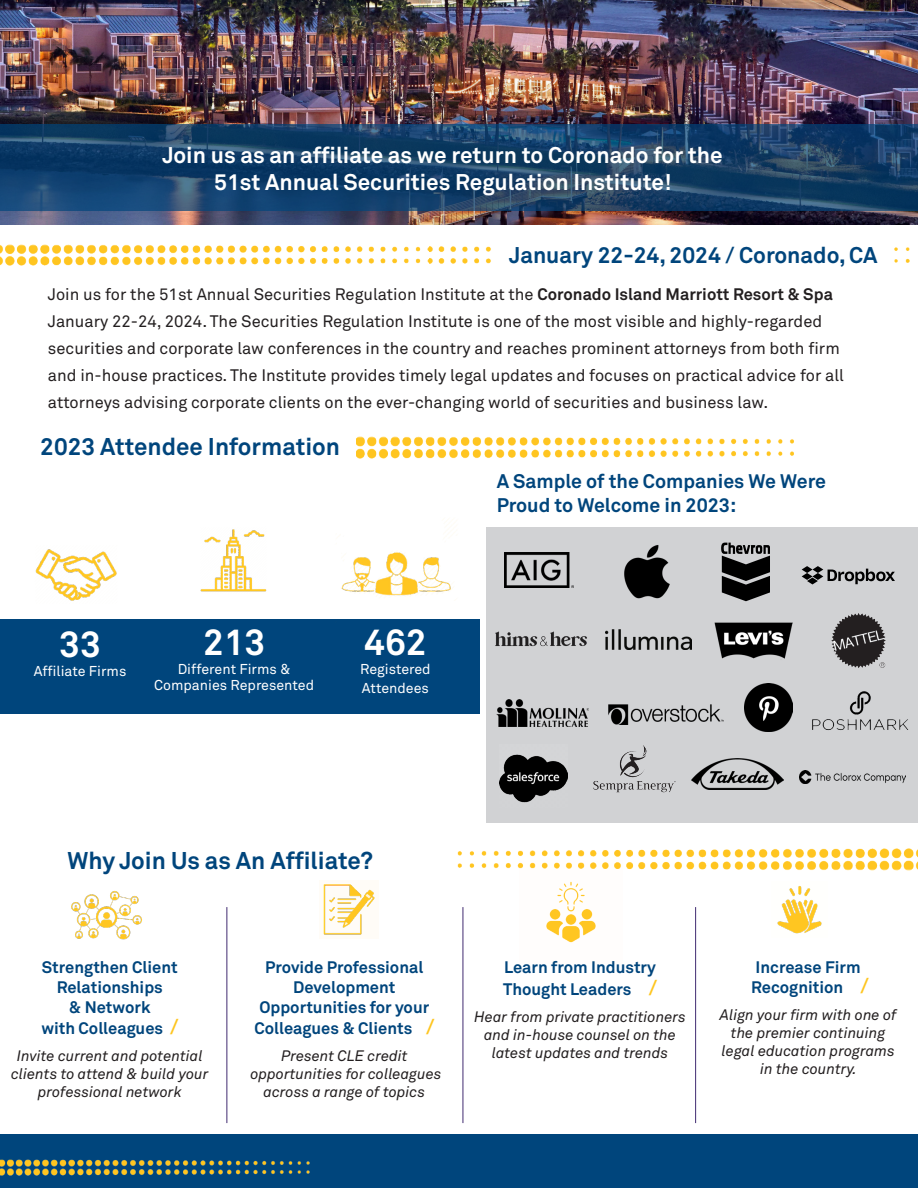
<style>
.page{position:relative;width:918px;height:1188px;background:#fff}
.page>*{position:absolute;margin:0;border:0;box-sizing:border-box;transform-origin:0 0}
.t1{font:700 36.45px "Akkurat Pro";color:#fff}
.t2{font:700 24px "Akkurat Pro";color:#00457c}
.t3{font:700 22.5px "Akkurat Pro";color:#fff}
.t4{font:700 22.5px "Akkurat Pro";color:#00457c}
.t5{font:700 19.5px "Akkurat Pro";color:#00457c}
.t6{font:16.5px "Akkurat Pro";color:#231f20}
.t7{font:700 16.5px/20.2px "Akkurat Pro";color:#00457c;text-align:center}
.t8{font:italic 15px/18px "Akkurat Pro";color:#231f20;text-align:center}
.t9{font:14.1px/16.2px "Akkurat Pro";color:#fff;text-align:center}
.s1{font-weight:700}
.s2{font-size:21px;color:#fec51f}
</style>
<div class="page">
<img style="left:0;top:0;width:918px;height:225px">
<div style="left:0;top:619px;width:479px;height:95px;background:#00457c"></div>
<svg style="left:0;top:125px;width:918px;height:86px;background:#174168"></svg>
<img style="left:35px;top:549px;width:82px;height:52px">
<img style="left:200px;top:529px;width:67px;height:63px">
<img style="left:341px;top:552px;width:110px;height:45px">
<img style="left:357px;top:436px;width:437px;height:22px">
<div style="left:486px;top:527px;width:432px;height:295px;background:#d1d2d4"></div>
<img style="left:505px;top:553px;width:69px;height:35px">
<svg style="left:721px;top:543px;width:49px;height:58px"></svg>
<img style="left:831px;top:613px;width:55px;height:55px">
<img style="left:745px;top:683px;width:48px;height:48px">
<img style="left:812px;top:691px;width:97px;height:39px">
<img style="left:593px;top:745px;width:83px;height:48px">
<img style="left:692px;top:758px;width:91px;height:31px">
<img style="left:715px;top:623px;width:78px;height:36px">
<img style="left:608px;top:705px;width:116px;height:20px">
<img style="left:605px;top:629px;width:87px;height:21px">
<img style="left:500px;top:754px;width:67px;height:49px">
<img style="left:0;top:244px;width:909px;height:22px">
<img style="left:430px;top:244px;width:63px;height:22px">
<img style="left:457px;top:848px;width:461px;height:23px">
<hr style="left:227px;top:907px;width:1px;height:216px;background:#412b71">
<hr style="left:463px;top:907px;width:1px;height:216px;background:#412b71">
<hr style="left:695px;top:907px;width:1px;height:216px;background:#412b71">
<img style="left:323px;top:884px;width:52px;height:51px">
<img style="left:71px;top:891px;width:71px;height:49px">
<img style="left:777px;top:886px;width:45px;height:48px">
<img style="left:519px;top:860px;width:104px;height:83px">
<div style="left:0;top:1134px;width:918px;height:54px;background:#00457c"></div>
<img style="left:0;top:1159px;width:310px;height:17px">
<svg style="left:802px;top:566px;width:93px;height:18px"></svg>
<img style="left:497px;top:699px;width:92px;height:27px">
<img style="left:799px;top:771px;width:107px;height:12px">
<img style="left:495px;top:631px;width:92px;height:16px">
<img style="left:624px;top:545px;width:46px;height:54px">
<p class="t3" style="left:162px;top:142px;width:562px">Join us as an affiliate as we return to Coronado for the</p>
<p class="t3" style="left:214px;top:169px;width:459px">51st Annual Securities Regulation Institute!</p>
<p class="t4" style="left:509px;top:241px;width:370px">January 22-24, 2024 / Coronado, CA</p>
<p class="t6" style="left:48px;top:285px;width:787px">Join us for the 51st Annual Securities Regulation Institute at the <span class="s1">Coronado Island Marriott Resort &amp; Spa</span></p>
<p class="t6" style="left:48px;top:312px;width:776px">January 22-24, 2024. The Securities Regulation Institute is one of the most visible and highly-regarded</p>
<p class="t6" style="left:48px;top:339px;width:793px">securities and corporate law conferences in the country and reaches prominent attorneys from both firm</p>
<p class="t6" style="left:48px;top:366px;width:798px">and in-house practices. The Institute provides timely legal updates and focuses on practical advice for all</p>
<p class="t6" style="left:48px;top:393px;width:722px">attorneys advising corporate clients on the ever-changing world of securities and business law.</p>
<p class="t2" style="left:40px;top:432px;width:301px">2023 Attendee Information</p>
<p class="t1" style="left:59px;top:622px;width:43px">33</p>
<p class="t9" style="left:34px;top:663px;width:94px">Affiliate Firms</p>
<p class="t1" style="left:203px;top:619px;width:64px">213</p>
<p class="t9" style="left:154px;top:661px;width:161px">Different Firms &amp;<br>Companies Represented</p>
<p class="t1" style="left:364px;top:619px;width:64px">462</p>
<p class="t9" style="left:360px;top:659px;width:72px;line-height:19.2px;text-align:left">Registered<br>Attendees</p>
<p class="t5" style="left:497px;top:469px;width:331px">A Sample of the Companies We Were</p>
<p class="t5" style="left:497px;top:493px;width:241px">Proud to Welcome in 2023:</p>
<p class="t2" style="left:68px;top:845px;width:307px">Why Join Us as An Affiliate?</p>
<p class="t7" style="left:42px;top:956px;width:137px">Strengthen Client<br>Relationships</p>
<p class="t7" style="left:69px;top:997px;width:83px">&amp; Network</p>
<p class="t7" style="left:41px;top:1018px;width:138px">with Colleagues <span class="s2">/</span></p>
<p class="t8" style="left:17px;top:1047px;width:187px">Invite current and potential</p>
<p class="t8" style="left:11px;top:1065px;width:199px">clients to attend &amp; build your</p>
<p class="t8" style="left:38px;top:1083px;width:145px">professional network</p>
<p class="t7" style="left:265px;top:956px;width:160px">Provide Professional<br>Development</p>
<p class="t7" style="left:259px;top:997px;width:171px">Opportunities for your</p>
<p class="t7" style="left:254px;top:1018px;width:181px">Colleagues &amp; Clients <span class="s2">/</span></p>
<p class="t8" style="left:281px;top:1047px;width:128px">Present CLE credit</p>
<p class="t8" style="left:251px;top:1065px;width:192px">opportunities for colleagues across a range of topics</p>
<p class="t7" style="left:503px;top:955px;width:155px;line-height:22.5px;text-align:left">Learn from Industry<br>Thought Leaders <span class="s2">/</span></p>
<p class="t8" style="left:474px;top:1008px;width:213px">Hear from private practitioners and in-house counsel on the latest updates and trends</p>
<p class="t7" style="left:751px;top:956px;width:119px;text-align:left">Increase Firm<br>Recognition <span class="s2">/</span></p>
<p class="t8" style="left:720px;top:1006px;width:178px">Align your firm with one of</p>
<p class="t8" style="left:731px;top:1024px;width:156px">the premier continuing</p>
<p class="t8" style="left:722px;top:1042px;width:175px">legal education programs</p>
<p class="t8" style="left:760px;top:1060px;width:98px">in the country.</p>
</div>
